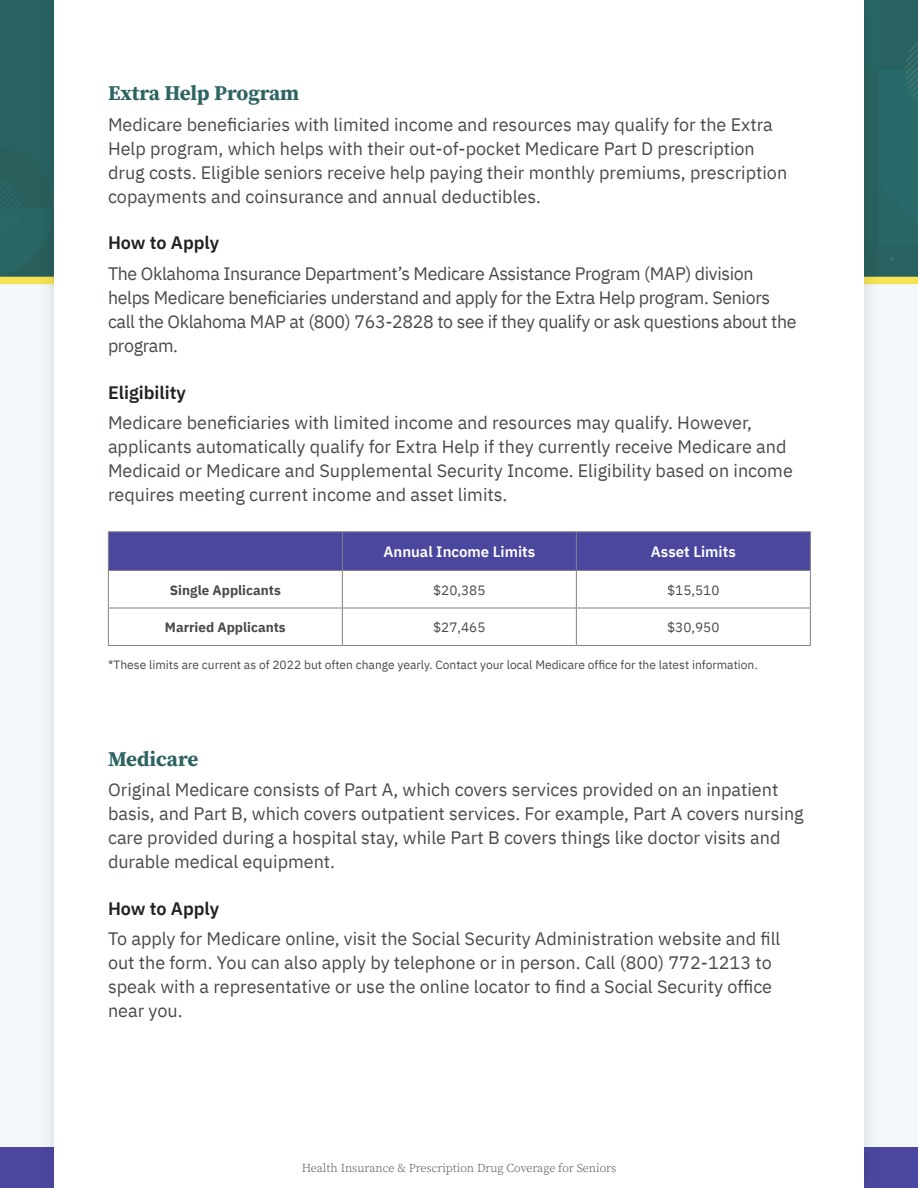
<style>
.page{position:relative;width:918px;height:1188px;background:#f2f7f9}
.page>*{position:absolute;margin:0;border:0;box-sizing:border-box;transform-origin:0 0}
.t1{font:700 21px "Source Serif Pro";letter-spacing:-.005em;color:#2d6361}
.t2{font:18px/24px "IBM Plex Sans";color:#474b49}
.t3{font:18px/24px "IBM Plex Sans";letter-spacing:-.02em;color:#474b49}
.t4{font:600 18px "IBM Plex Sans";color:#231f20}
.t5{font:600 15px "IBM Plex Sans";color:#fff}
.t6{font:700 13.5px "IBM Plex Sans";color:#474b49}
.t7{font:13.5px "IBM Plex Sans";color:#474b49}
.t8{font:12px "IBM Plex Sans";color:#474b49}
.t9{font:300 12px "Source Serif Pro";color:#474b49}
</style>
<div class="page">
<div style="left:0;top:0;width:918px;height:280px;background:#2d6361"></div>
<div style="left:0;top:277px;width:918px;height:7px;background:#f5e353"></div>
<div style="left:0;top:1148px;width:918px;height:40px;background:#4b479f"></div>
<div style="left:39px;top:0;width:841px;height:1188px;background:#231f20;opacity:.15"></div>
<div style="left:54px;top:0;width:810px;height:1188px;background:#fff"></div>
<div style="left:109px;top:532px;width:701px;height:38px;background:#4b479f"></div>
<hr style="left:342px;top:532px;width:1px;height:38px;background:#808284">
<hr style="left:576px;top:532px;width:1px;height:38px;background:#808284">
<hr style="left:342px;top:571px;width:1px;height:37px;background:#808284">
<hr style="left:576px;top:571px;width:1px;height:37px;background:#808284">
<hr style="left:108px;top:608px;width:234px;height:1px;background:#808284">
<hr style="left:342px;top:608px;width:234px;height:1px;background:#808284">
<hr style="left:342px;top:608px;width:1px;height:37px;background:#808284">
<hr style="left:576px;top:608px;width:235px;height:1px;background:#808284">
<hr style="left:576px;top:608px;width:1px;height:37px;background:#808284">
<hr style="left:108px;top:571px;width:1px;height:37px;background:#808284">
<hr style="left:810px;top:571px;width:1px;height:37px;background:#808284">
<hr style="left:108px;top:608px;width:1px;height:37px;background:#808284">
<hr style="left:810px;top:608px;width:1px;height:37px;background:#808284">
<hr style="left:108px;top:645px;width:234px;height:1px;background:#808284">
<hr style="left:342px;top:645px;width:234px;height:1px;background:#808284">
<hr style="left:576px;top:645px;width:235px;height:1px;background:#808284">
<hr style="left:108px;top:531px;width:234px;height:1px;background:#808284">
<hr style="left:108px;top:532px;width:1px;height:38px;background:#808284">
<hr style="left:342px;top:531px;width:234px;height:1px;background:#808284">
<hr style="left:576px;top:531px;width:235px;height:1px;background:#808284">
<hr style="left:810px;top:532px;width:1px;height:38px;background:#808284">
<hr style="left:108px;top:570px;width:234px;height:1px;background:#808284">
<hr style="left:342px;top:570px;width:234px;height:1px;background:#808284">
<hr style="left:576px;top:570px;width:235px;height:1px;background:#808284">
<p class="t1" style="left:108px;top:79px;width:193px">Extra Help Program</p>
<p class="t2" style="left:108px;top:111px;width:681px">Medicare beneficiaries with limited income and resources may qualify for the Extra Help program, which helps with their out-of-pocket Medicare Part D prescription drug costs. Eligible seniors receive help paying their monthly premiums, prescription copayments and coinsurance and annual deductibles.</p>
<p class="t4" style="left:108px;top:229px;width:113px">How to Apply</p>
<p class="t3" style="left:108px;top:260px;width:690px">The Oklahoma Insurance Department’s Medicare Assistance Program (MAP) division helps Medicare beneficiaries understand and apply for the Extra Help program. Seniors call the Oklahoma MAP at (800) 763-2828 to see if they qualify or ask questions about the program.</p>
<p class="t4" style="left:108px;top:378px;width:80px">Eligibility</p>
<p class="t2" style="left:108px;top:410px;width:686px">Medicare beneficiaries with limited income and resources may qualify. However, applicants automatically qualify for Extra Help if they currently receive Medicare and Medicaid or Medicare and Supplemental Security Income. Eligibility based on income requires meeting current income and asset limits.</p>
<p class="t5" style="left:383px;top:540px;width:153px">Annual Income Limits</p>
<p class="t5" style="left:651px;top:540px;width:86px">Asset Limits</p>
<p class="t6" style="left:170px;top:579px;width:112px">Single Applicants</p>
<p class="t7" style="left:433px;top:579px;width:54px">$20,385</p>
<p class="t7" style="left:667px;top:579px;width:54px">$15,510</p>
<p class="t6" style="left:165px;top:617px;width:122px">Married Applicants</p>
<p class="t7" style="left:433px;top:617px;width:54px">$27,465</p>
<p class="t7" style="left:667px;top:617px;width:54px">$30,950</p>
<p class="t8" style="left:108px;top:655px;width:651px">*These limits are current as of 2022 but often change yearly. Contact your local Medicare office for the latest information.</p>
<p class="t1" style="left:108px;top:744px;width:92px">Medicare</p>
<p class="t2" style="left:108px;top:776px;width:697px">Original Medicare consists of Part A, which covers services provided on an inpatient basis, and Part B, which covers outpatient services. For example, Part A covers nursing care provided during a hospital stay, while Part B covers things like doctor visits and durable medical equipment.</p>
<p class="t4" style="left:108px;top:894px;width:113px">How to Apply</p>
<p class="t2" style="left:108px;top:926px;width:674px">To apply for Medicare online, visit the Social Security Administration website and fill out the form. You can also apply by telephone or in person. Call (800) 772-1213 to speak with a representative or use the online locator to find a Social Security office near you.</p>
<p class="t9" style="left:302px;top:1160px;width:316px">Health Insurance &amp; Prescription Drug Coverage for Seniors</p>
</div>
